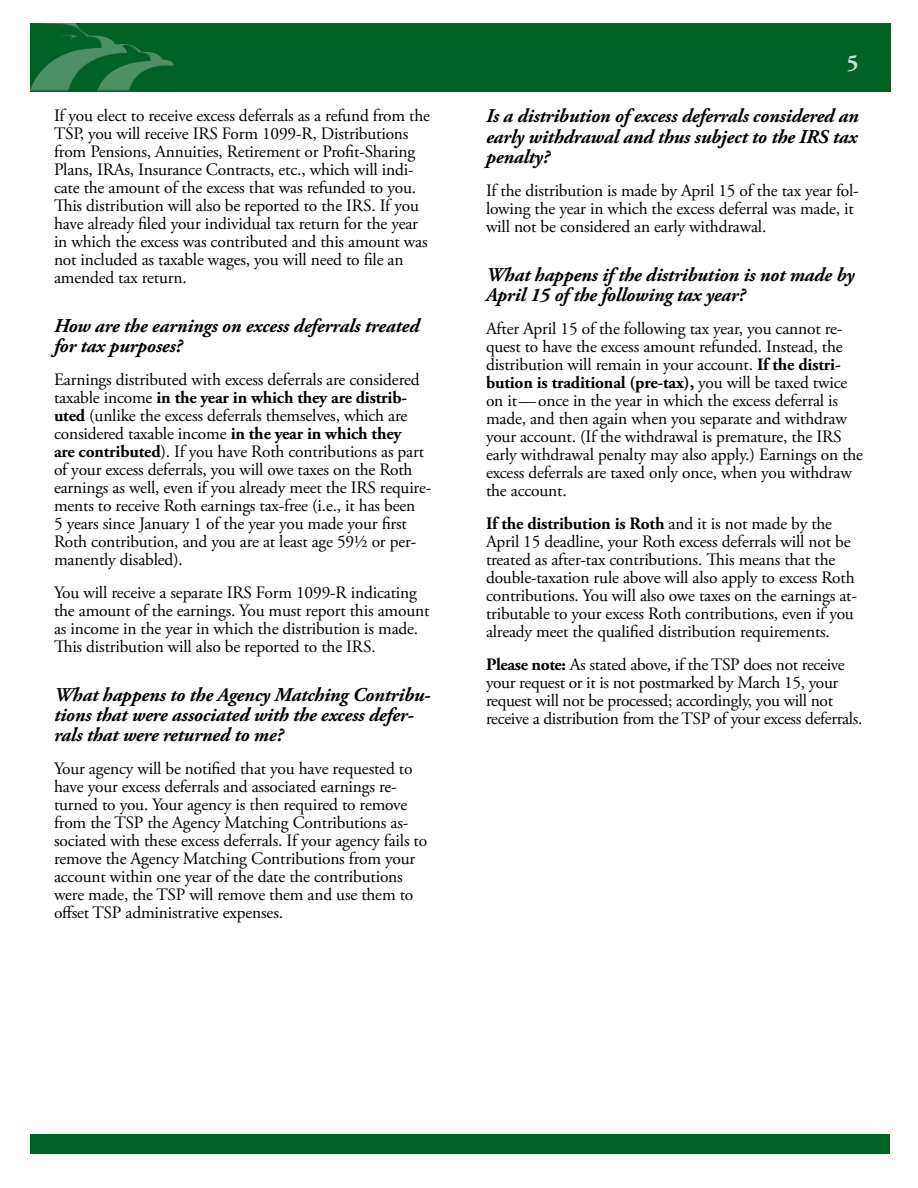
<style>
.page{position:relative;width:918px;height:1188px;background:#fff}
.page>*{position:absolute;margin:0;border:0;box-sizing:border-box;transform-origin:0 0}
.t1{font:700 22.5px "Adobe Garamond Pro";color:#cce0d3}
.t2{font:italic 700 19.5px/20.2px "Adobe Garamond Pro";letter-spacing:-.01em;color:#000}
.t3{font:17.4px/18px "Adobe Garamond Pro";letter-spacing:-.01em;color:#000}
.s1{font-weight:700}
</style>
<div class="page">
<div style="left:30px;top:1134px;width:860px;height:20px;background:#006225"></div>
<div style="left:30px;top:23px;width:860px;height:68px;background:#006225"></div>
<div style="left:28px;top:23px;width:148px;height:69px;background:#000;opacity:.75"></div>
<p class="t3" style="left:54px;top:107px;width:378px">If you elect to receive excess deferrals as a refund from the TSP, you will receive IRS Form 1099-R, Distributions from Pensions, Annuities, Retirement or Profit-Sharing Plans, IRAs, Insurance Contracts, etc., which will indi&shy;cate the amount of the excess that was refunded to you.<br>This distribution will also be reported to the IRS. If you have already filed your individual tax return for the year in which the excess was contributed and this amount was not included as taxable wages, you will need to file an amended tax return.</p>
<p class="t2" style="left:54px;top:316px;width:367px">How are the earnings on excess deferrals treated for tax purposes?</p>
<p class="t3" style="left:54px;top:371px;width:379px">Earnings distributed with excess deferrals are considered taxable income <span class="s1">in the year in which they are distrib&shy;uted</span> (unlike the excess deferrals themselves, which are considered taxable income <span class="s1">in the year in which they<br>are contributed</span>). If you have Roth contributions as part of your excess deferrals, you will owe taxes on the Roth earnings as well, even if you already meet the IRS require&shy;ments to receive Roth earnings tax-free (i.e., it has been<br>5 years since January 1 of the year you made your first Roth contribution, and you are at least age 59½ or per&shy;manently disabled).</p>
<p class="t3" style="left:54px;top:584px;width:377px">You will receive a separate IRS Form 1099-R indicating the amount of the earnings. You must report this amount as income in the year in which the distribution is made.<br>This distribution will also be reported to the IRS.</p>
<p class="t2" style="left:54px;top:685px;width:378px">What happens to the Agency Matching Contribu&shy;tions that were associated with the excess defer&shy;rals that were returned to me?</p>
<p class="t3" style="left:54px;top:760px;width:375px">Your agency will be notified that you have requested to have your excess deferrals and associated earnings re&shy;turned to you. Your agency is then required to remove from the TSP the Agency Matching Contributions as&shy;sociated with these excess deferrals. If your agency fails to remove the Agency Matching Contributions from your account within one year of the date the contributions were made, the TSP will remove them and use them to offset TSP administrative expenses.</p>
<p class="t1" style="left:847px;top:50px;width:13px">5</p>
<p class="t2" style="left:486px;top:107px;width:374px;text-align:justify">Is a distribution of excess deferrals considered an early withdrawal and thus subject to the IRS tax penalty?</p>
<p class="t3" style="left:486px;top:182px;width:374px">If the distribution is made by April 15 of the tax year fol&shy;lowing the year in which the excess deferral was made, it will not be considered an early withdrawal.</p>
<p class="t2" style="left:486px;top:265px;width:370px">What happens if the distribution is not made by<br>April 15 of the following tax year?</p>
<p class="t3" style="left:486px;top:320px;width:379px">After April 15 of the following tax year, you cannot re&shy;quest to have the excess amount refunded. Instead, the distribution will remain in your account. <span class="s1">If the distri&shy;bution is traditional (pre-tax),</span> you will be taxed twice on it—once in the year in which the excess deferral is made, and then again when you separate and withdraw your account. (If the withdrawal is premature, the IRS early withdrawal penalty may also apply.) Earnings on the excess deferrals are taxed only once, when you withdraw the account.</p>
<p class="t3" style="left:486px;top:515px;width:373px"><span class="s1">If the distribution is Roth</span> and it is not made by the April 15 deadline, your Roth excess deferrals will not be treated as after-tax contributions. This means that the double-taxation rule above will also apply to excess Roth contributions. You will also owe taxes on the earnings at&shy;tributable to your excess Roth contributions, even if you already meet the qualified distribution requirements.</p>
<p class="t3" style="left:486px;top:656px;width:378px"><span class="s1">Please note:</span> As stated above, if the TSP does not receive your request or it is not postmarked by March 15, your request will not be processed; accordingly, you will not receive a distribution from the TSP of your excess deferrals.</p>
</div>
